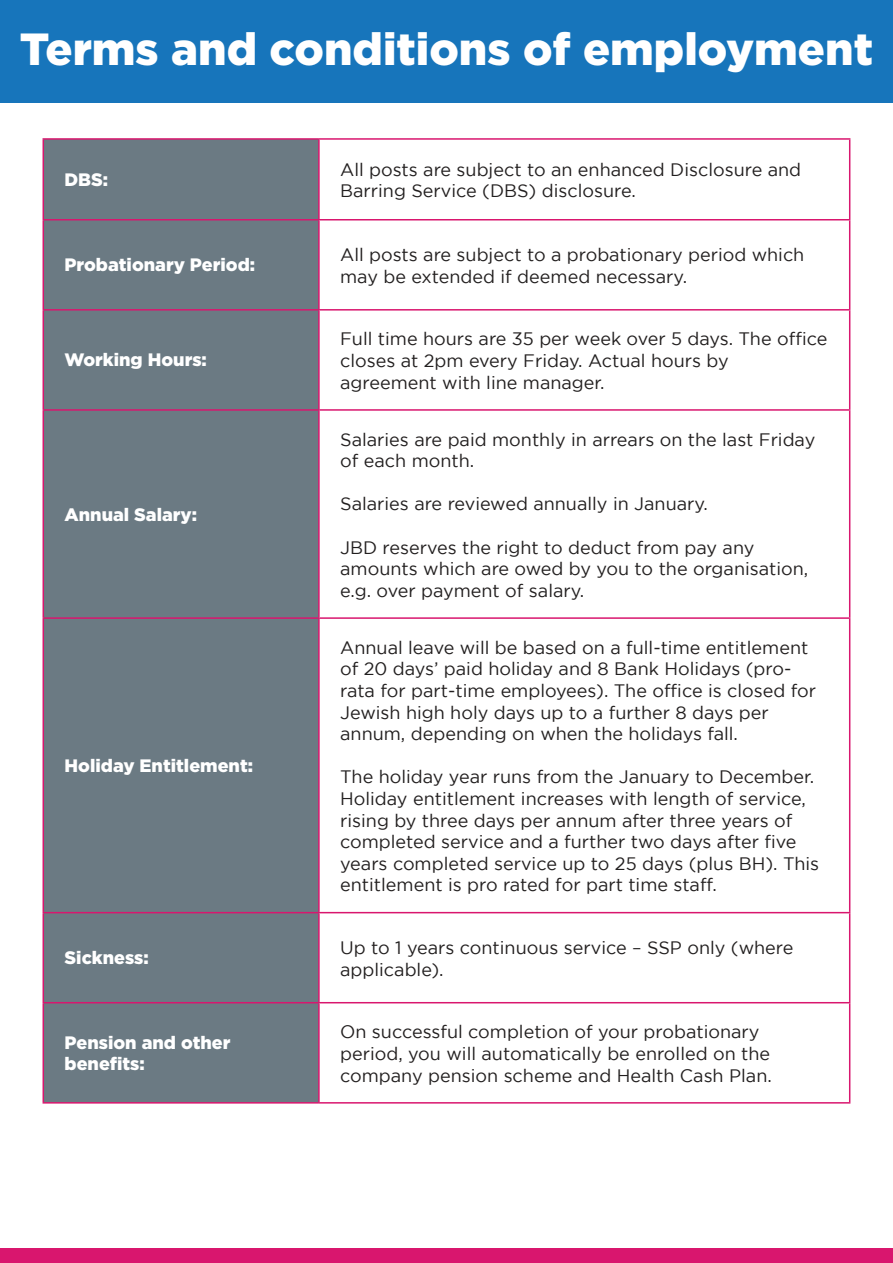
<style>
.page{position:relative;width:893px;height:1263px;background:#fff}
.page>*{position:absolute;margin:0;border:0;box-sizing:border-box;transform-origin:0 0}
.t1{font:900 45px "Gotham";color:#fff}
.t2{font:18px/21.6px "Gotham";color:#221f1f}
.t3{font:900 18px/21.6px "Gotham";color:#fff}
</style>
<div class="page">
<div style="left:0;top:0;width:893px;height:102px;background:#1775bb"></div>
<div style="left:0;top:1248px;width:893px;height:15px;background:#d9166e"></div>
<div style="left:44px;top:140px;width:274px;height:962px;background:#6b7a83"></div>
<hr style="left:43px;top:138px;width:276px;height:2px;background:#d9166e">
<hr style="left:43px;top:140px;width:1px;height:79px;background:#d9166e">
<hr style="left:319px;top:138px;width:531px;height:2px;background:#d9166e">
<hr style="left:318px;top:140px;width:2px;height:79px;background:#d9166e">
<hr style="left:849px;top:140px;width:1px;height:79px;background:#d9166e">
<hr style="left:43px;top:219px;width:276px;height:1px;background:#d9166e">
<hr style="left:43px;top:220px;width:1px;height:89px;background:#d9166e">
<hr style="left:319px;top:219px;width:531px;height:1px;background:#d9166e">
<hr style="left:318px;top:220px;width:2px;height:89px;background:#d9166e">
<hr style="left:849px;top:220px;width:1px;height:89px;background:#d9166e">
<hr style="left:43px;top:309px;width:276px;height:2px;background:#d9166e">
<hr style="left:43px;top:311px;width:1px;height:98px;background:#d9166e">
<hr style="left:319px;top:309px;width:531px;height:2px;background:#d9166e">
<hr style="left:318px;top:311px;width:2px;height:98px;background:#d9166e">
<hr style="left:849px;top:311px;width:1px;height:98px;background:#d9166e">
<hr style="left:43px;top:409px;width:276px;height:2px;background:#d9166e">
<hr style="left:43px;top:411px;width:1px;height:206px;background:#d9166e">
<hr style="left:319px;top:409px;width:531px;height:2px;background:#d9166e">
<hr style="left:318px;top:411px;width:2px;height:206px;background:#d9166e">
<hr style="left:849px;top:411px;width:1px;height:206px;background:#d9166e">
<hr style="left:43px;top:617px;width:276px;height:2px;background:#d9166e">
<hr style="left:43px;top:619px;width:1px;height:293px;background:#d9166e">
<hr style="left:319px;top:617px;width:531px;height:2px;background:#d9166e">
<hr style="left:318px;top:619px;width:2px;height:293px;background:#d9166e">
<hr style="left:849px;top:619px;width:1px;height:293px;background:#d9166e">
<hr style="left:43px;top:912px;width:276px;height:1px;background:#d9166e">
<hr style="left:43px;top:913px;width:1px;height:89px;background:#d9166e">
<hr style="left:319px;top:912px;width:531px;height:1px;background:#d9166e">
<hr style="left:318px;top:913px;width:2px;height:89px;background:#d9166e">
<hr style="left:849px;top:913px;width:1px;height:89px;background:#d9166e">
<hr style="left:43px;top:1002px;width:276px;height:1px;background:#d9166e">
<hr style="left:43px;top:1003px;width:1px;height:99px;background:#d9166e">
<hr style="left:319px;top:1002px;width:531px;height:1px;background:#d9166e">
<hr style="left:318px;top:1003px;width:2px;height:99px;background:#d9166e">
<hr style="left:849px;top:1003px;width:1px;height:99px;background:#d9166e">
<hr style="left:43px;top:1102px;width:276px;height:1px;background:#d9166e">
<hr style="left:319px;top:1102px;width:531px;height:1px;background:#d9166e">
<h1 class="t1" style="left:20px;top:29px;width:855px">Terms and conditions of employment</h1>
<p class="t3" style="left:65px;top:169px;width:45px">DBS:</p>
<p class="t2" style="left:340px;top:158px;width:462px">All posts are subject to an enhanced Disclosure and<br>Barring Service (DBS) disclosure.</p>
<p class="t3" style="left:65px;top:255px;width:192px">Probationary Period:</p>
<p class="t2" style="left:340px;top:244px;width:466px">All posts are subject to a probationary period which may be extended if deemed necessary.</p>
<p class="t3" style="left:65px;top:350px;width:144px">Working Hours:</p>
<p class="t3" style="left:65px;top:504px;width:134px">Annual Salary:</p>
<p class="t3" style="left:65px;top:755px;width:190px">Holiday Entitlement:</p>
<p class="t2" style="left:340px;top:328px;width:489px">Full time hours are 35 per week over 5 days. The office closes at 2pm every Friday. Actual hours by agreement with line manager.</p>
<p class="t2" style="left:340px;top:428px;width:477px">Salaries are paid monthly in arrears on the last Friday of each month.</p>
<p class="t2" style="left:340px;top:493px;width:369px">Salaries are reviewed annually in January.</p>
<p class="t2" style="left:340px;top:538px;width:470px">JBD reserves the right to deduct from pay any amounts which are owed by you to the organisation, e.g. over payment of salary.</p>
<p class="t2" style="left:340px;top:636px;width:477px">Annual leave will be based on a full-time entitlement of 20 days’ paid holiday and 8 Bank Holidays (pro&shy;rata for part-time employees). The office is closed for Jewish high holy days up to a further 8 days per annum, depending on when the holidays fall.</p>
<p class="t2" style="left:340px;top:766px;width:480px">The holiday year runs from the January to December.<br>Holiday entitlement increases with length of service, rising by three days per annum after three years of completed service and a further two days after five years completed service up to 25 days (plus BH). This entitlement is pro rated for part time staff.</p>
<p class="t3" style="left:65px;top:948px;width:86px">Sickness:</p>
<p class="t2" style="left:340px;top:937px;width:455px">Up to 1 years continuous service – SSP only (where applicable).</p>
<p class="t3" style="left:65px;top:1032px;width:168px">Pension and other benefits:</p>
<p class="t2" style="left:340px;top:1022px;width:433px">On successful completion of your probationary period, you will automatically be enrolled on the company pension scheme and Health Cash Plan.</p>
</div>
